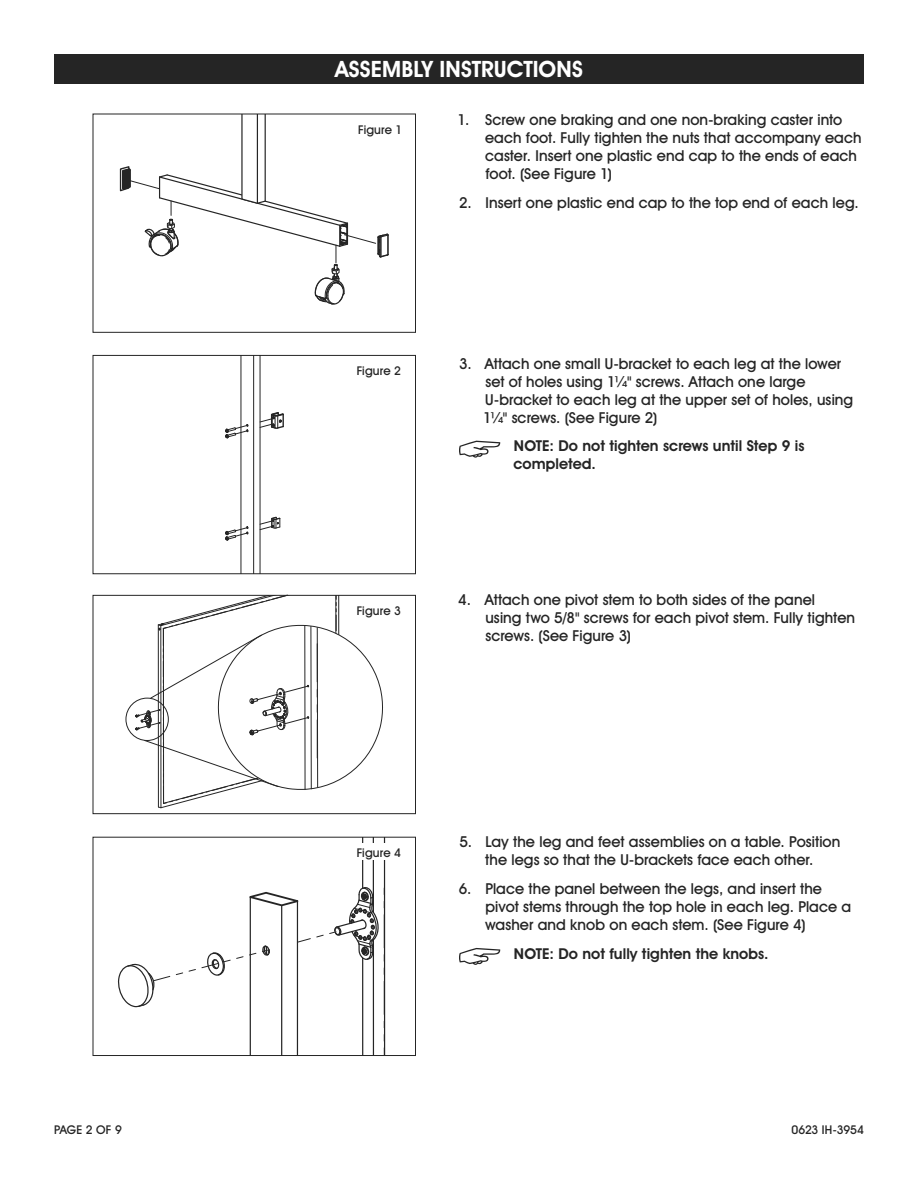
<style>
.page{position:relative;width:918px;height:1188px;background:#fff}
.page>*{position:absolute;margin:0;border:0;box-sizing:border-box;transform-origin:0 0}
.t1{font:700 22.5px "Uline Two Knine";letter-spacing:.005em;color:#fff}
.t2{font:15px/18px "Uline Two Knine";letter-spacing:.005em;color:#252525}
.t3{font:700 15px/18px "Uline Two Knine";letter-spacing:.005em;color:#252525}
.t4{font:12px "Uline Two Knine";letter-spacing:.01em;color:#252525}
.t5{font:12px "Uline Two Knine";letter-spacing:-.01em;color:#252525}
</style>
<div class="page">
<div style="left:54px;top:54px;width:810px;height:30px;background:#252525"></div>
<svg style="left:459px;top:441px;width:41px;height:17px"></svg>
<svg style="left:459px;top:948px;width:41px;height:17px"></svg>
<svg style="left:119px;top:116px;width:270px;height:189px"></svg>
<div style="left:93px;top:114px;width:323px;height:219px;border:1px solid #252525"></div>
<svg style="left:225px;top:357px;width:59px;height:215px"></svg>
<div style="left:93px;top:355px;width:323px;height:219px;border:1px solid #252525"></div>
<div style="left:126px;top:698px;width:43px;height:43px;border:1px solid #252525;border-radius:50%"></div>
<svg style="left:135px;top:597px;width:248px;height:211px"></svg>
<div style="left:93px;top:595px;width:323px;height:219px;border:1px solid #252525"></div>
<hr style="left:384px;top:837px;width:1px;height:219px;background:#252525">
<hr style="left:373px;top:837px;width:1px;height:219px;background:#252525">
<hr style="left:362px;top:837px;width:1px;height:219px;background:#252525">
<hr style="left:281px;top:905px;width:1px;height:151px;background:#252525">
<hr style="left:250px;top:897px;width:1px;height:159px;background:#252525">
<hr style="left:297px;top:901px;width:1px;height:155px;background:#252525">
<svg style="left:118px;top:884px;width:266px;height:124px"></svg>
<div style="left:93px;top:837px;width:323px;height:219px;border:1px solid #252525"></div>
<div style="left:351px;top:844px;width:56px;height:16px;background:#fff"></div>
<h1 class="t1" style="left:335px;top:56px;width:249px">ASSEMBLY INSTRUCTIONS</h1>
<p class="t2" style="left:485px;top:111px;width:378px;text-indent:-28px">1. Screw one braking and one non-braking caster into each foot. Fully tighten the nuts that accompany each caster. Insert one plastic end cap to the ends of each foot. (See Figure 1)</p>
<p class="t2" style="left:459px;top:194px;width:401px">2. Insert one plastic end cap to the top end of each leg.</p>
<p class="t4" style="left:358px;top:122px;width:46px">Figure 1</p>
<p class="t4" style="left:357px;top:364px;width:46px">Figure 2</p>
<p class="t4" style="left:357px;top:603px;width:46px">Figure 3</p>
<p class="t2" style="left:483px;top:354px;width:372px;text-indent:-24px">3. Attach one small U-bracket to each leg at the lower set of holes using 1¼" screws. Attach one large U-bracket to each leg at the upper set of holes, using 1¼" screws. (See Figure 2)</p>
<p class="t3" style="left:513px;top:437px;width:293px">NOTE: Do not tighten screws until Step 9 is completed.</p>
<p class="t2" style="left:485px;top:591px;width:371px;text-indent:-27px">4. Attach one pivot stem to both sides of the panel<br>using two 5/8" screws for each pivot stem. Fully tighten screws. (See Figure 3)</p>
<p class="t4" style="left:357px;top:845px;width:46px">Figure 4</p>
<p class="t2" style="left:459px;top:833px;width:383px;text-align:center">5. Lay the leg and feet assemblies on a table. Position the legs so that the U-brackets face each other.</p>
<p class="t2" style="left:485px;top:879px;width:368px;text-indent:-26px">6. Place the panel between the legs, and insert the pivot stems through the top hole in each leg. Place a washer and knob on each stem. (See Figure 4)</p>
<p class="t3" style="left:514px;top:944px;width:256px">NOTE: Do not fully tighten the knobs.</p>
<p class="t4" style="left:54px;top:1122px;width:69px">PAGE 2 OF 9</p>
<p class="t5" style="left:791px;top:1122px;width:74px">0623 IH-3954</p>
</div>
